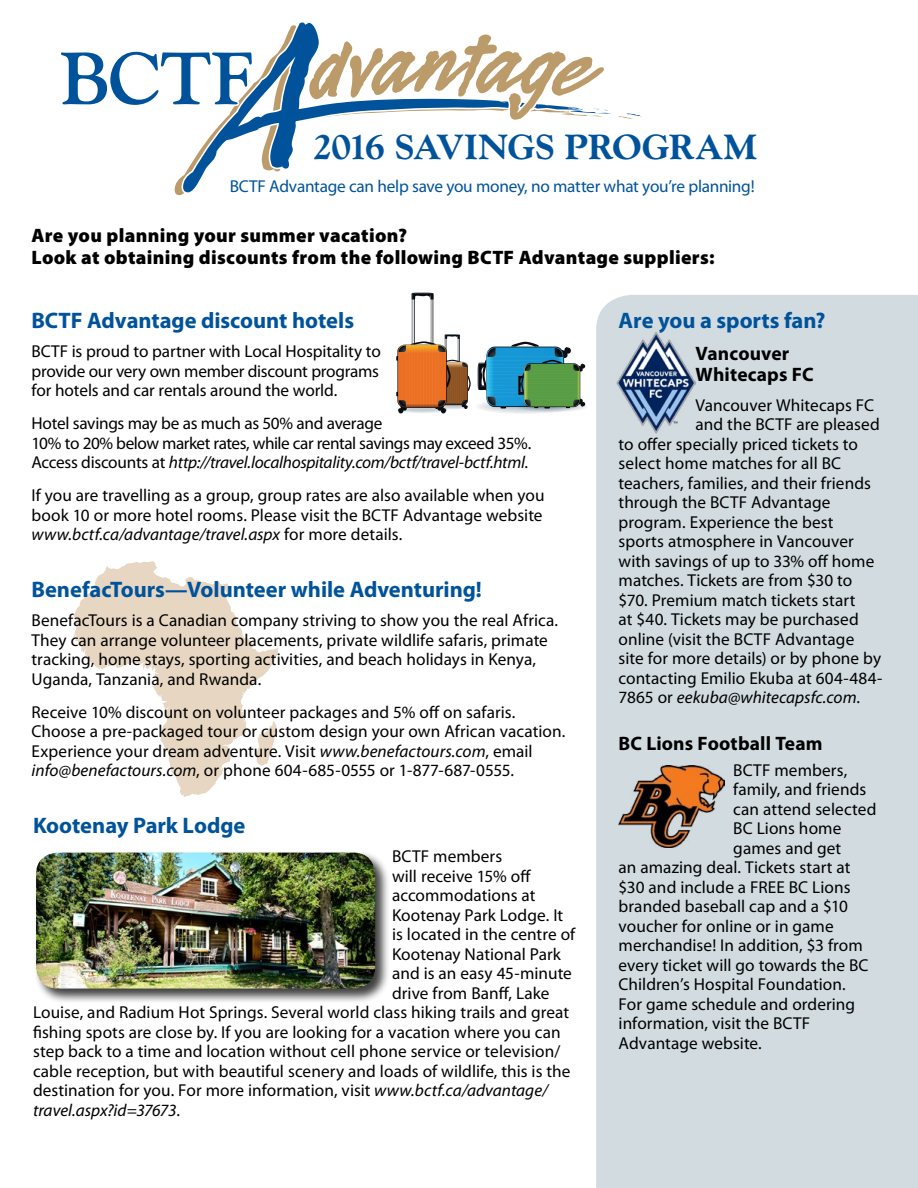
<style>
.page{position:relative;width:918px;height:1188px;background:#fff}
.page>*{position:absolute;margin:0;border:0;box-sizing:border-box;transform-origin:0 0}
.t1{font:800 35.55px "Goudy";letter-spacing:-.015em;color:#00539b}
.Subhead_1{font:700 22.5px "Myriad Pro";letter-spacing:-.005em;color:#00539b}
.Subhead_1-2{font:900 19.5px/21.8px "Myriad Pro";letter-spacing:.015em;color:#000}
.Subhead_1-3{font:700 19.5px/21.8px "Myriad Pro";letter-spacing:.01em;color:#000}
.Body{font:17.25px/19.5px "Myriad Pro";color:#000;text-align:justify}
.Body-2{font:17.25px/19.5px "Myriad Pro";letter-spacing:-.025em;color:#000}
.Body-3{font:17.25px "Myriad Pro";letter-spacing:-.015em;color:#00539b}
.Body-4{font:italic 17.25px "Myriad Pro";color:#000}
.s1{font-style:italic}
.s2{font-style:normal}
</style>
<div class="page">
<svg style="left:255px;top:23px;width:51px;height:149px"></svg>
<svg style="left:61px;top:51px;width:194px;height:145px"></svg>
<svg style="left:306px;top:22px;width:336px;height:99px"></svg>
<svg style="left:430px;top:300px;width:3px;height:34px"></svg>
<svg style="left:412px;top:300px;width:3px;height:34px"></svg>
<svg style="left:411px;top:292px;width:23px;height:8px"></svg>
<svg style="left:396px;top:334px;width:75px;height:79px"></svg>
<div style="left:476px;top:399px;width:99px;height:15px;background:#f7f8f9;border-radius:50%"></div>
<div style="left:478px;top:399px;width:94px;height:15px;background:#f1f2f4;border-radius:50%"></div>
<div style="left:480px;top:400px;width:90px;height:13px;background:#ebeef0;border-radius:50%"></div>
<div style="left:482px;top:400px;width:86px;height:12px;background:#e6eaec;border-radius:50%"></div>
<div style="left:485px;top:401px;width:80px;height:11px;background:#e0e5e9;border-radius:50%"></div>
<div style="left:487px;top:402px;width:76px;height:9px;background:#dbe1e6;border-radius:50%"></div>
<div style="left:489px;top:402px;width:72px;height:9px;background:#d6dde2;border-radius:50%"></div>
<svg style="left:492px;top:403px;width:67px;height:7px"></svg>
<div style="left:496px;top:404px;width:58px;height:5px;background:#c6d1d8;border-radius:50%"></div>
<div style="left:498px;top:404px;width:54px;height:5px;background:#c2ced5;border-radius:50%"></div>
<svg style="left:518px;top:402px;width:68px;height:10px"></svg>
<svg style="left:523px;top:403px;width:58px;height:8px"></svg>
<svg style="left:526px;top:404px;width:52px;height:6px"></svg>
<svg style="left:531px;top:405px;width:42px;height:4px"></svg>
<svg style="left:477px;top:342px;width:108px;height:66px"></svg>
<div style="left:596px;top:295px;width:322px;height:893px;background:#d2dce0"></div>
<svg style="left:73px;top:561px;width:206px;height:236px"></svg>
<img style="left:617px;top:331px;width:79px;height:103px">
<img style="left:619px;top:766px;width:105px;height:81px">
<div style="left:34px;top:851px;width:356px;height:153px;background:#000;opacity:.75"></div>
<img style="left:36px;top:853px;width:339px;height:136px">
<p class="t1" style="left:313px;top:127px;width:446px">2016 SAVINGS PROGRAM</p>
<p class="Body-3" style="left:230px;top:176px;width:526px">BCTF Advantage can help save you money, no matter what you’re planning!</p>
<p class="Subhead_1-2" style="left:32px;top:225px;width:685px">Are you planning your summer vacation?<br>Look at obtaining discounts from the following BCTF Advantage suppliers:</p>
<p class="Subhead_1" style="left:32px;top:306px;width:324px">BCTF Advantage discount hotels</p>
<p class="Body" style="left:32px;top:342px;width:351px">BCTF is proud to partner with Local Hospitality to provide our very own member discount programs for hotels and car rentals around the world.</p>
<p class="Body-2" style="left:32px;top:414px;width:501px">Hotel savings may be as much as 50% and average<br>10% to 20% below market rates, while car rental savings may exceed 35%.<br>Access discounts at <span class="s1">http://travel.localhospitality.com/bctf/travel-bctf.html</span>.</p>
<p class="Body" style="left:32px;top:486px;width:515px">If you are travelling as a group, group rates are also available when you book 10 or more hotel rooms. Please visit the BCTF Advantage website <span class="s1">www.bctf.ca/advantage/travel.aspx</span> for more details.</p>
<p class="Subhead_1" style="left:32px;top:574px;width:452px">BenefacTours—Volunteer while Adventuring!</p>
<p class="Body" style="left:32px;top:610px;width:528px;text-align:left">BenefacTours is a Canadian company striving to show you the real Africa.<br>They can arrange volunteer placements, private wildlife safaris, primate tracking, home stays, sporting activities, and beach holidays in Kenya, Uganda, Tanzania, and Rwanda.</p>
<p class="Body" style="left:32px;top:702px;width:535px;text-align:left">Receive 10% discount on volunteer packages and 5% off on safaris.<br>Choose a pre-packaged tour or custom design your own African vacation.<br>Experience your dream adventure. Visit <span class="s1">www.benefactours.com</span>, email <span class="s1">info@benefactours.com</span>, or phone 604-685-0555 or 1-877-687-0555.</p>
<p class="Subhead_1" style="left:33px;top:811px;width:214px">Kootenay Park Lodge</p>
<p class="Body" style="left:392px;top:847px;width:112px">BCTF members</p>
<p class="Body" style="left:392px;top:866px;width:141px">will receive 15% off</p>
<p class="Body" style="left:392px;top:886px;width:145px">accommodations at</p>
<p class="Body" style="left:392px;top:905px;width:173px">Kootenay Park Lodge. It</p>
<p class="Body" style="left:392px;top:925px;width:185px">is located in the centre of</p>
<p class="Body" style="left:392px;top:944px;width:170px">Kootenay National Park</p>
<p class="Body" style="left:392px;top:964px;width:181px">and is an easy 45-minute</p>
<p class="Body" style="left:392px;top:983px;width:159px">drive from Banff, Lake</p>
<p class="Body" style="left:33px;top:1003px;width:538px">Louise, and Radium Hot Springs. Several world class hiking trails and great</p>
<p class="Body" style="left:33px;top:1022px;width:529px">fishing spots are close by. If you are looking for a vacation where you can</p>
<p class="Body" style="left:33px;top:1042px;width:529px">step back to a time and location without cell phone service or television/</p>
<p class="Body" style="left:33px;top:1061px;width:539px">cable reception, but with beautiful scenery and loads of wildlife, this is the</p>
<p class="Body" style="left:33px;top:1081px;width:517px">destination for you. For more information, visit <span class="s1">www.bctf.ca/advantage/</span></p>
<p class="Body-4" style="left:33px;top:1099px;width:149px">travel.aspx?id=37673<span class="s2">.</span></p>
<p class="Subhead_1" style="left:619px;top:306px;width:209px">Are you a sports fan?</p>
<p class="Subhead_1-3" style="left:696px;top:342px;width:120px">Vancouver<br>Whitecaps FC</p>
<p class="Body" style="left:696px;top:395px;width:180px">Vancouver Whitecaps FC</p>
<p class="Body" style="left:696px;top:415px;width:186px">and the BCTF are pleased</p>
<p class="Body" style="left:619px;top:434px;width:241px">to offer specially priced tickets to</p>
<p class="Body" style="left:619px;top:454px;width:224px">select home matches for all BC</p>
<p class="Body" style="left:619px;top:473px;width:254px">teachers, families, and their friends</p>
<p class="Body" style="left:619px;top:493px;width:213px">through the BCTF Advantage</p>
<p class="Body" style="left:619px;top:512px;width:216px">program. Experience the best</p>
<p class="Body" style="left:619px;top:532px;width:237px">sports atmosphere in Vancouver</p>
<p class="Body" style="left:619px;top:551px;width:257px">with savings of up to 33% off home</p>
<p class="Body" style="left:619px;top:571px;width:235px">matches. Tickets are from $30 to</p>
<p class="Body" style="left:619px;top:590px;width:238px">$70. Premium match tickets start</p>
<p class="Body" style="left:619px;top:610px;width:242px">at $40. Tickets may be purchased</p>
<p class="Body" style="left:619px;top:629px;width:237px">online (visit the BCTF Advantage</p>
<p class="Body" style="left:619px;top:649px;width:264px">site for more details) or by phone by</p>
<p class="Body" style="left:619px;top:668px;width:265px">contacting Emilio Ekuba at 604-484-</p>
<p class="Body-4" style="left:619px;top:687px;width:243px"><span class="s2">7865 or</span> eekuba@whitecapsfc.com<span class="s2">.</span></p>
<p class="Subhead_1-3" style="left:619px;top:731px;width:206px">BC Lions Football Team</p>
<p class="Body" style="left:733px;top:760px;width:115px">BCTF members,</p>
<p class="Body" style="left:733px;top:779px;width:134px">family, and friends</p>
<p class="Body" style="left:733px;top:799px;width:145px">can attend selected</p>
<p class="Body" style="left:733px;top:818px;width:110px">BC Lions home</p>
<p class="Body" style="left:733px;top:838px;width:110px">games and get</p>
<p class="Body" style="left:619px;top:857px;width:233px">an amazing deal. Tickets start at</p>
<p class="Body" style="left:619px;top:877px;width:233px">$30 and include a FREE BC Lions</p>
<p class="Body" style="left:619px;top:896px;width:231px">branded baseball cap and a $10</p>
<p class="Body" style="left:619px;top:916px;width:217px">voucher for online or in game</p>
<p class="Body" style="left:619px;top:935px;width:246px">merchandise! In addition, $3 from</p>
<p class="Body" style="left:619px;top:955px;width:251px">every ticket will go towards the BC</p>
<p class="Body" style="left:619px;top:974px;width:229px">Children’s Hospital Foundation.</p>
<p class="Body" style="left:619px;top:994px;width:238px">For game schedule and ordering</p>
<p class="Body" style="left:619px;top:1013px;width:193px">information, visit the BCTF</p>
<p class="Body" style="left:619px;top:1033px;width:145px">Advantage website.</p>
</div>
